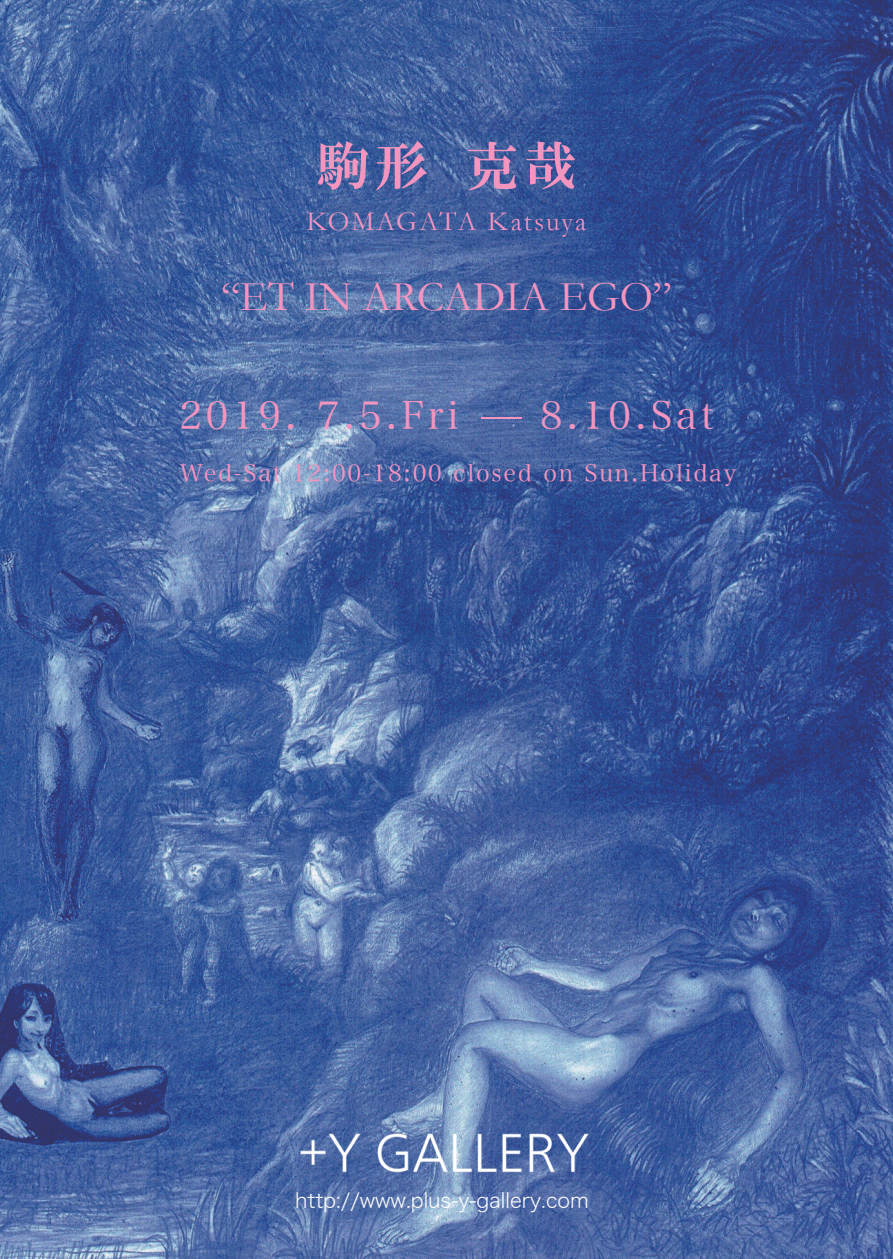
<style>
.page{position:relative;width:893px;height:1259px;background:#fff}
.page>*{position:absolute;margin:0;border:0;box-sizing:border-box;transform-origin:0 0}
.t1{font:53.1px "HG Mincho E";color:#f395bf}
.t2{font:42.6px "Garamond";letter-spacing:-.005em;color:#f395bf}
.t3{font:38.4px "Hira Min Pro W3";letter-spacing:.1em;color:#f395bf}
.t4{font:27.6px "Garamond";letter-spacing:.07em;color:#f395bf}
.t5{font:23.4px "Hira Min Pro W3";letter-spacing:.075em;color:#f395bf}
.t6{font:20.4px "Hiragino Sans W2";color:#fff}
</style>
<div class="page">
<img style="left:0;top:0;width:893px;height:1259px">
<img style="left:295px;top:1128px;width:298px;height:50px">
<h1 class="t1" style="left:317px;top:139px;width:261px">駒形 克哉</h1>
<p class="t4" style="left:307px;top:204px;width:281px">KOMAGATA Katsuya</p>
<h2 class="t2" style="left:221px;top:271px;width:452px">“ET IN ARCADIA EGO”</h2>
<h3 class="t3" style="left:179px;top:383px;width:536px">2019. 7.5.Fri − 8.10.Sat</h3>
<p class="t5" style="left:156px;top:453px;width:582px">　Wed-Sat 12:00-18:00 closed on Sun.Holiday</p>
<p class="t6" style="left:295px;top:1181px;width:295px">http://www.plus-y-gallery.com</p>
</div>
